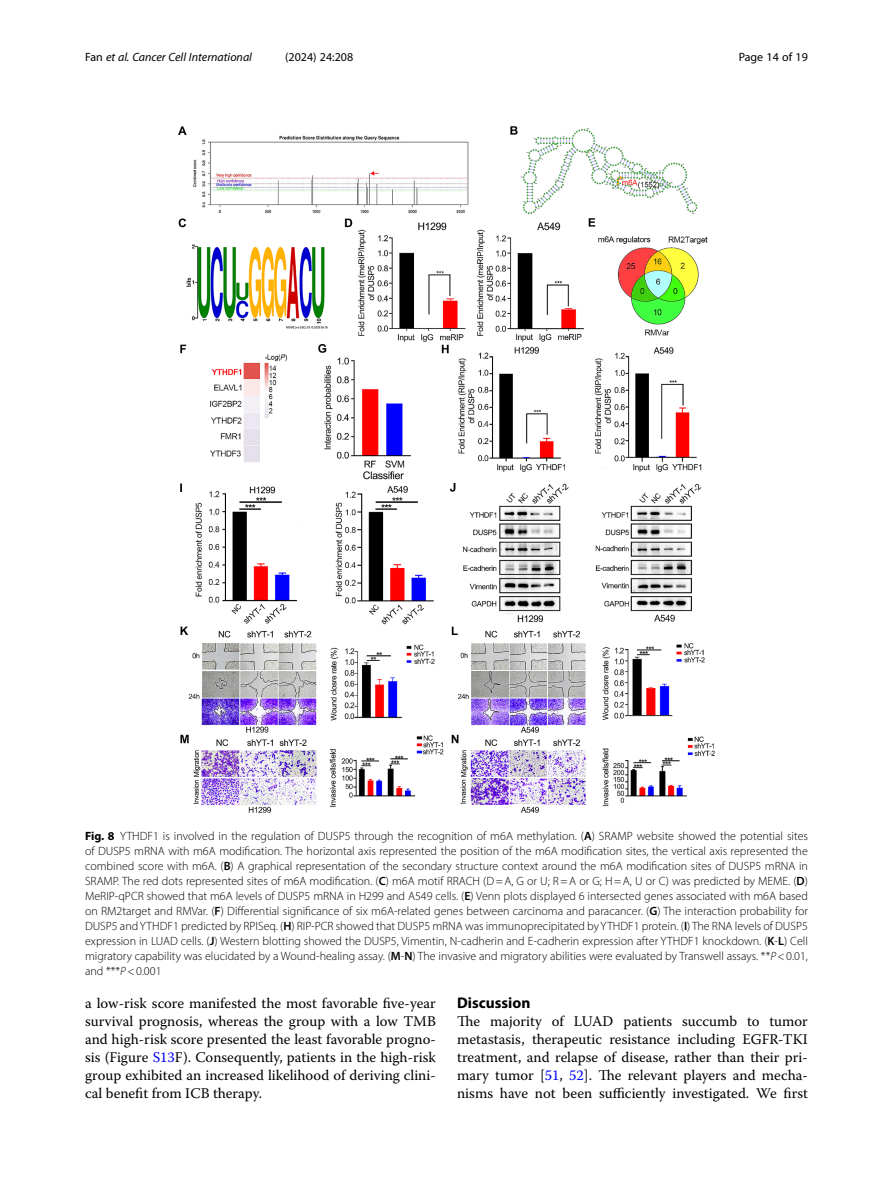
<style>
.page{position:relative;width:893px;height:1191px;background:#fff}
.page>*{position:absolute;margin:0;border:0;box-sizing:border-box;transform-origin:0 0}
.Head_1{font:700 15.45px "Myriad Pro";color:#000}
.Body_Text_Indent{font:14.7px/18px "Warnock Pro";color:#000;text-align:justify}
.Body_Text{font:14.7px/18px "Warnock Pro";color:#000;text-align:justify}
.Figure_Caption{font:300 12px/15px "Myriad Pro";color:#000;text-align:justify}
.t1{font:italic 12px "Myriad Pro";color:#000}
.t2{font:12px "Myriad Pro";color:#000}
.s1{font-style:normal}
.s2{font-weight:700}
.s3{font-weight:600}
.s4{font-style:italic}
.s5{color:#00f}
</style>
<div class="page">
<img style="left:179px;top:126px;width:535px;height:687px">
<p class="t1" style="left:85px;top:50px;width:168px"><span class="s1">Fan</span> et al. Cancer Cell International</p>
<p class="t2" style="left:285px;top:50px;width:70px">(2024) 24:208</p>
<p class="t2" style="left:739px;top:50px;width:71px">Page 14 of 19</p>
<p class="Figure_Caption" style="left:85px;top:828px;width:724px"><span class="s2">Fig. 8</span> YTHDF1 is involved in the regulation of DUSP5 through the recognition of m6A methylation. (<span class="s3">A</span>) SRAMP website showed the potential sites of DUSP5 mRNA with m6A modification. The horizontal axis represented the position of the m6A modification sites, the vertical axis represented the combined score with m6A. (<span class="s3">B</span>) A graphical representation of the secondary structure context around the m6A modification sites of DUSP5 mRNA in SRAMP. The red dots represented sites of m6A modification. (<span class="s3">C</span>) m6A motif RRACH (D=A, G or U; R=A or G; H=A, U or C) was predicted by MEME. (<span class="s3">D</span>)<br>MeRIP-qPCR showed that m6A levels of DUSP5 mRNA in H299 and A549 cells. (<span class="s3">E</span>) Venn plots displayed 6 intersected genes associated with m6A based on RM2target and RMVar. (<span class="s3">F</span>) Differential significance of six m6A-related genes between carcinoma and paracancer. (<span class="s3">G</span>) The interaction probability for DUSP5 and YTHDF1 predicted by RPISeq. (<span class="s3">H</span>) RIP-PCR showed that DUSP5 mRNA was immunoprecipitated by YTHDF1 protein. (<span class="s3">I</span>) The RNA levels of DUSP5 expression in LUAD cells. (<span class="s3">J</span>) Western blotting showed the DUSP5, Vimentin, N-cadherin and E-cadherin expression after YTHDF1 knockdown. (<span class="s3">K</span>-<span class="s3">L</span>) Cell migratory capability was elucidated by a Wound-healing assay. (<span class="s3">M</span>-<span class="s3">N</span>) The invasive and migratory abilities were evaluated by Transwell assays. **<span class="s4">P</span>&lt;0.01, and ***<span class="s4">P</span>&lt;0.001</p>
<p class="Body_Text_Indent" style="left:85px;top:994px;width:352px">a low-risk score manifested the most favorable five-year survival prognosis, whereas the group with a low TMB and high-risk score presented the least favorable progno&shy;sis (Figure <span class="s5">S13</span>F). Consequently, patients in the high-risk group exhibited an increased likelihood of deriving clini&shy;cal benefit from ICB therapy.</p>
<p class="Head_1" style="left:457px;top:993px;width:75px">Discussion</p>
<p class="Body_Text" style="left:457px;top:1012px;width:352px">The majority of LUAD patients succumb to tumor metastasis, therapeutic resistance including EGFR-TKI treatment, and relapse of disease, rather than their pri&shy;mary tumor [<span class="s5">51</span>, <span class="s5">52</span>]. The relevant players and mecha&shy;nisms have not been sufficiently investigated. We first</p>
</div>
